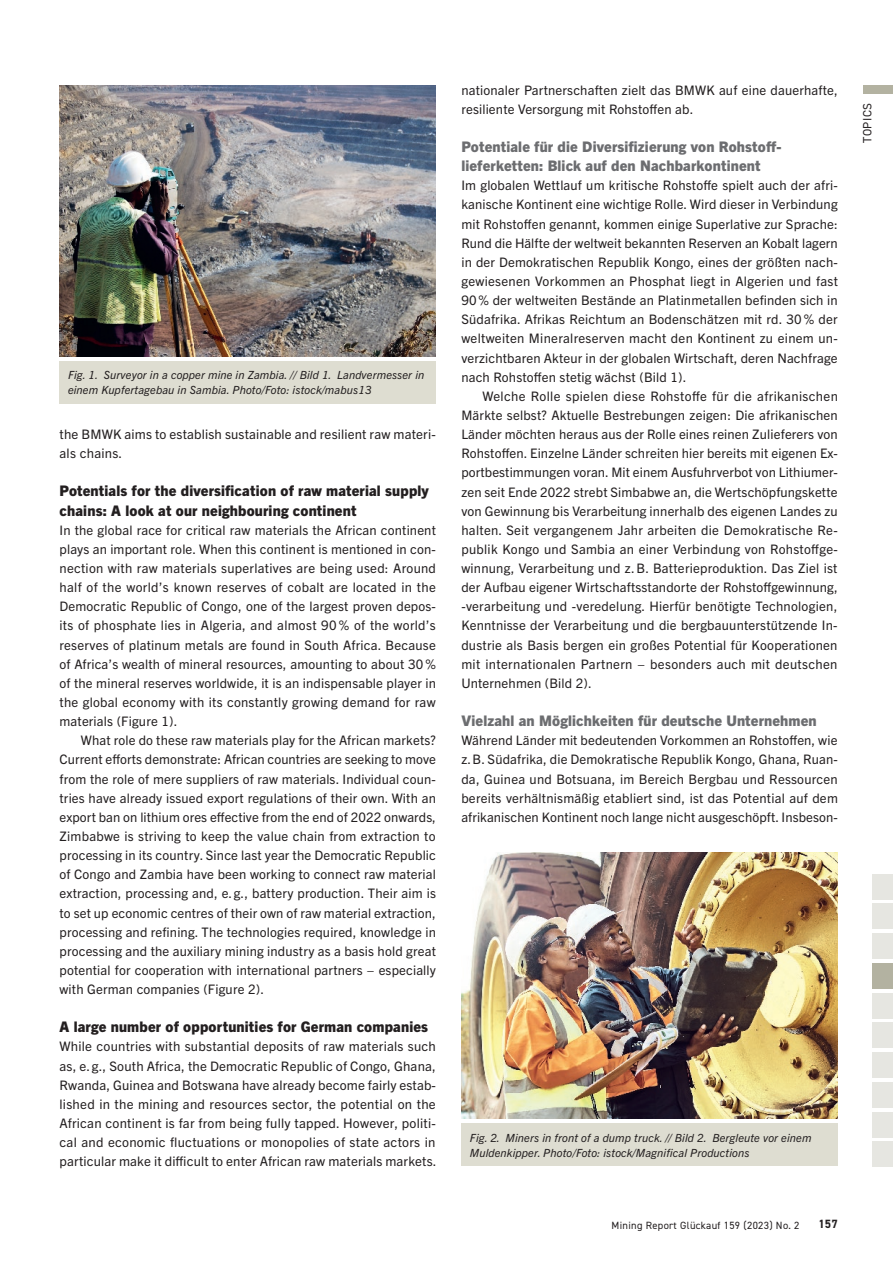
<style>
.page{position:relative;width:893px;height:1263px;background:#fff}
.page>*{position:absolute;margin:0;border:0;box-sizing:border-box;transform-origin:0 0}
.t1{font:800 14.7px/19.2px "Trade Gothic Next LT Pro";letter-spacing:.01em;color:#231f20}
.t2{font:800 14.7px/19.2px "Trade Gothic Next LT Pro";letter-spacing:.01em;color:#6c6d70}
.t3{font:13.2px/19.2px "Trade Gothic Next LT Pro";letter-spacing:.01em;color:#231f20;text-align:justify}
.t4{font:12px "DIN2014";letter-spacing:.045em;color:#231f20}
.t5{font:700 12px "DIN2014";color:#231f20}
.t6{font:italic 11.25px/15px "Trade Gothic Next LT Pro";letter-spacing:.01em;color:#231f20}
.t7{font:10.5px "DIN2014";letter-spacing:.03em;color:#231f20}
</style>
<div class="page">
<div style="left:863px;top:85px;width:30px;height:9px;background:#b3b2a1"></div>
<div style="left:872px;top:1141px;width:21px;height:26px;background:#e6e6e1"></div>
<div style="left:872px;top:1112px;width:21px;height:25px;background:#e6e6e1"></div>
<div style="left:872px;top:1082px;width:21px;height:26px;background:#e6e6e1"></div>
<div style="left:872px;top:1052px;width:21px;height:26px;background:#e6e6e1"></div>
<div style="left:872px;top:1023px;width:21px;height:25px;background:#e6e6e1"></div>
<div style="left:872px;top:993px;width:21px;height:25px;background:#e6e6e1"></div>
<div style="left:872px;top:933px;width:21px;height:26px;background:#e6e6e1"></div>
<div style="left:872px;top:903px;width:21px;height:26px;background:#e6e6e1"></div>
<div style="left:872px;top:874px;width:21px;height:25px;background:#e6e6e1"></div>
<div style="left:872px;top:963px;width:21px;height:26px;background:#b3b2a1"></div>
<img style="left:60px;top:85px;width:376px;height:272px">
<img style="left:461px;top:853px;width:377px;height:265px">
<div style="left:60px;top:361px;width:376px;height:43px;background:#deddd1"></div>
<div style="left:461px;top:1123px;width:377px;height:43px;background:#deddd1"></div>
<p class="t6" style="left:68px;top:367px;width:358px">Fig. 1. Surveyor in a copper mine in Zambia. // Bild 1. Landvermesser in einem Kupfertagebau in Sambia. Photo/Foto: istock/mabus13</p>
<p class="t3" style="left:60px;top:424px;width:378px">the BMWK aims to establish sustainable and resilient raw materi&shy;als chains.</p>
<p class="t1" style="left:60px;top:480px;width:371px">Potentials for the diversification of raw material supply chains: A look at our neighbouring continent</p>
<p class="t3" style="left:60px;top:519px;width:378px">In the global race for critical raw materials the African continent plays an important role. When this continent is mentioned in con&shy;nection with raw materials superlatives are being used: Around half of the world’s known reserves of cobalt are located in the Democratic Republic of Congo, one of the largest proven depos&shy;its of phosphate lies in Algeria, and almost 90 % of the world’s reserves of platinum metals are found in South Africa. Because of Africa’s wealth of mineral resources, amounting to about 30 % of the mineral reserves worldwide, it is an indispensable player in the global economy with its constantly growing demand for raw materials (Figure 1).</p>
<p class="t3" style="left:60px;top:730px;width:378px;text-indent:21px">What role do these raw materials play for the African markets?<br>Current efforts demonstrate: African countries are seeking to move from the role of mere suppliers of raw materials. Individual coun&shy;tries have already issued export regulations of their own. With an export ban on lithium ores effective from the end of 2022 onwards, Zimbabwe is striving to keep the value chain from extraction to processing in its country. Since last year the Democratic Republic of Congo and Zambia have been working to connect raw material extraction, processing and, e.g., battery production. Their aim is to set up economic centres of their own of raw material extraction, processing and refining. The technologies required, knowledge in processing and the auxiliary mining industry as a basis hold great potential for cooperation with international partners − especially with German companies (Figure 2).</p>
<p class="t1" style="left:60px;top:1016px;width:370px">A large number of opportunities for German companies</p>
<p class="t3" style="left:60px;top:1036px;width:379px">While countries with substantial deposits of raw materials such as, e.g., South Africa, the Democratic Republic of Congo, Ghana, Rwanda, Guinea and Botswana have already become fairly estab&shy;lished in the mining and resources sector, the potential on the African continent is far from being fully tapped. However, politi&shy;cal and economic fluctuations or monopolies of state actors in particular make it difficult to enter African raw materials markets.</p>
<p class="t3" style="left:461px;top:79px;width:378px">nationaler Partnerschaften zielt das BMWK auf eine dauerhafte, resiliente Versorgung mit Rohstoffen ab.</p>
<p class="t2" style="left:461px;top:136px;width:322px">Potentiale für die Diversifizierung von Rohstoff&shy;lieferketten: Blick auf den Nachbarkontinent</p>
<p class="t3" style="left:461px;top:175px;width:378px">Im globalen Wettlauf um kritische Rohstoffe spielt auch der afri&shy;kanische Kontinent eine wichtige Rolle. Wird dieser in Verbindung mit Rohstoffen genannt, kommen einige Superlative zur Sprache:<br>Rund die Hälfte der weltweit bekannten Reserven an Kobalt lagern in der Demokratischen Republik Kongo, eines der größten nach&shy;gewiesenen Vorkommen an Phosphat liegt in Algerien und fast 90 % der weltweiten Bestände an Platinmetallen befinden sich in Südafrika. Afrikas Reichtum an Bodenschätzen mit rd. 30 % der weltweiten Mineralreserven macht den Kontinent zu einem un&shy;verzichtbaren Akteur in der globalen Wirtschaft, deren Nachfrage nach Rohstoffen stetig wächst (Bild 1).</p>
<p class="t3" style="left:461px;top:385px;width:378px;text-indent:21px">Welche Rolle spielen diese Rohstoffe für die afrikanischen Märkte selbst? Aktuelle Bestrebungen zeigen: Die afrikanischen Länder möchten heraus aus der Rolle eines reinen Zulieferers von Rohstoffen. Einzelne Länder schreiten hier bereits mit eigenen Ex&shy;portbestimmungen voran. Mit einem Ausfuhrverbot von Lithiumer&shy;zen seit Ende 2022 strebt Simbabwe an, die Wertschöpfungskette von Gewinnung bis Verarbeitung innerhalb des eigenen Landes zu halten. Seit vergangenem Jahr arbeiten die Demokratische Re&shy;publik Kongo und Sambia an einer Verbindung von Rohstoffge&shy;winnung, Verarbeitung und z.B. Batterieproduktion. Das Ziel ist der Aufbau eigener Wirtschaftsstandorte der Rohstoffgewinnung, -verarbeitung und -veredelung. Hierfür benötigte Technologien, Kenntnisse der Verarbeitung und die bergbauunterstützende In&shy;dustrie als Basis bergen ein großes Potential für Kooperationen mit internationalen Partnern − besonders auch mit deutschen Unternehmen (Bild 2).</p>
<p class="t2" style="left:461px;top:710px;width:357px">Vielzahl an Möglichkeiten für deutsche Unternehmen</p>
<p class="t3" style="left:461px;top:730px;width:378px">Während Länder mit bedeutenden Vorkommen an Rohstoffen, wie z.B. Südafrika, die Demokratische Republik Kongo, Ghana, Ruan&shy;da, Guinea und Botsuana, im Bereich Bergbau und Ressourcen bereits verhältnismäßig etabliert sind, ist das Potential auf dem afrikanischen Kontinent noch lange nicht ausgeschöpft. Insbeson-</p>
<p class="t6" style="left:470px;top:1129px;width:343px">Fig. 2. Miners in front of a dump truck. // Bild 2. Bergleute vor einem<br>Muldenkipper. Photo/Foto: istock/Magnifical Productions</p>
<p class="t7" style="left:611px;top:1218px;width:189px">Mining Report Glückauf 159 (2023) No. 2</p>
<p class="t5" style="left:818px;top:1216px;width:21px">157</p>
<p class="t4" style="left:860px;top:143px;width:42px;rotate:-90deg">TOPICS</p>
</div>
